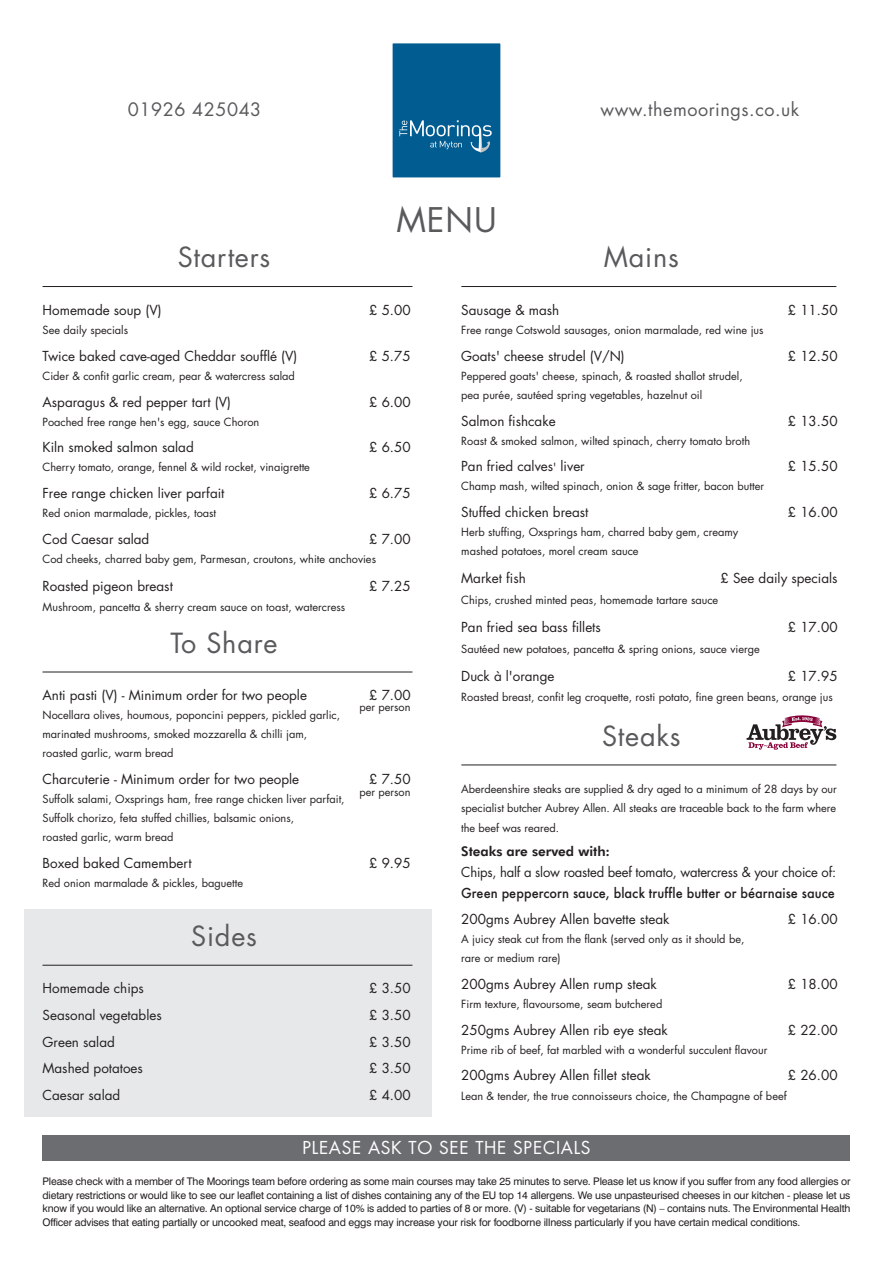
<style>
.page{position:relative;width:893px;height:1263px;background:#fff}
.page>*{position:absolute;margin:0;border:0;box-sizing:border-box;transform-origin:0 0}
.t1{font:33px "Futura";color:#5a5a5d}
.t2{font:27px "Futura";letter-spacing:.03em;color:#5a5a5d}
.t3{font:18px "Futura";letter-spacing:.03em;color:#5a5a5d}
.t4{font:17.4px "Futura";letter-spacing:.04em;color:#fff}
.t5{font:13.5px "Futura";color:#231f20}
.t6{font:500 13.5px "Futura";color:#231f20;scale:.95 1}
.t7{font:800 13.5px "Futura BT";color:#231f20}
.t8{font:10.95px/19px "Futura";color:#231f20}
.t9{font:10.5px/13.5px "Swiss 721 BT";letter-spacing:-.015em;color:#231f20;text-align:justify}
.s1{font-size:10.95px}
</style>
<div class="page">
<div style="left:24px;top:910px;width:408px;height:207px;background:#e7e8e9"></div>
<div style="left:43px;top:1136px;width:807px;height:25px;background:#6c6d70"></div>
<div style="left:392px;top:43px;width:108px;height:135px;background:#005c91"></div>
<svg style="left:399px;top:120px;width:93px;height:32px"></svg>
<hr style="left:43px;top:286px;width:369px;height:1px;background:#231f20">
<hr style="left:461px;top:286px;width:375px;height:1px;background:#231f20">
<hr style="left:43px;top:672px;width:369px;height:1px;background:#231f20">
<hr style="left:461px;top:764px;width:375px;height:1px;background:#231f20">
<hr style="left:43px;top:965px;width:369px;height:1px;background:#231f20">
<svg style="left:747px;top:715px;width:89px;height:35px"></svg>
<h3 class="t3" style="left:128px;top:97px;width:135px">01926 425043</h3>
<h3 class="t3" style="left:600px;top:97px;width:200px">www.themoorings.co.uk</h3>
<h1 class="t1" style="left:396px;top:197px;width:102px">MENU</h1>
<h2 class="t2" style="left:178px;top:239px;width:94px">Starters</h2>
<h2 class="t2" style="left:604px;top:239px;width:77px">Mains</h2>
<p class="t5" style="left:43px;top:301px;width:121px">Homemade soup (V)</p>
<p class="t5" style="left:369px;top:301px;width:43px">£ 5.00</p>
<p class="t8" style="left:43px;top:320px;width:87px">See daily specials</p>
<p class="t5" style="left:43px;top:346px;width:256px">Twice baked cave-aged Cheddar soufflé (V)</p>
<p class="t5" style="left:369px;top:346px;width:43px">£ 5.75</p>
<p class="t8" style="left:43px;top:366px;width:254px">Cider &amp; confit garlic cream, pear &amp; watercress salad</p>
<p class="t5" style="left:43px;top:392px;width:190px">Asparagus &amp; red pepper tart (V)</p>
<p class="t5" style="left:369px;top:392px;width:43px">£ 6.00</p>
<p class="t8" style="left:43px;top:412px;width:218px">Poached free range hen's egg, sauce Choron</p>
<p class="t5" style="left:43px;top:438px;width:153px">Kiln smoked salmon salad</p>
<p class="t5" style="left:369px;top:438px;width:43px">£ 6.50</p>
<p class="t8" style="left:43px;top:458px;width:269px">Cherry tomato, orange, fennel &amp; wild rocket, vinaigrette</p>
<p class="t5" style="left:43px;top:484px;width:183px">Free range chicken liver parfait</p>
<p class="t5" style="left:369px;top:484px;width:43px">£ 6.75</p>
<p class="t8" style="left:43px;top:503px;width:175px">Red onion marmalade, pickles, toast</p>
<p class="t5" style="left:43px;top:529px;width:108px">Cod Caesar salad</p>
<p class="t5" style="left:369px;top:529px;width:43px">£ 7.00</p>
<p class="t8" style="left:43px;top:549px;width:335px">Cod cheeks, charred baby gem, Parmesan, croutons, white anchovies</p>
<p class="t5" style="left:43px;top:577px;width:132px">Roasted pigeon breast</p>
<p class="t5" style="left:369px;top:577px;width:43px">£ 7.25</p>
<p class="t8" style="left:43px;top:598px;width:304px">Mushroom, pancetta &amp; sherry cream sauce on toast, watercress</p>
<h2 class="t2" style="left:170px;top:624px;width:109px">To Share</h2>
<p class="t5" style="left:43px;top:686px;width:266px">Anti pasti (V) - Minimum order for two people</p>
<p class="t5" style="left:369px;top:686px;width:43px">£ 7.00</p>
<p class="t8" style="left:43px;top:705px;width:299px">Nocellara olives, houmous, poponcini peppers, pickled garlic, marinated mushrooms, smoked mozzarella &amp; chilli jam, roasted garlic, warm bread</p>
<p class="t5" style="left:43px;top:770px;width:258px">Charcuterie - Minimum order for two people</p>
<p class="t5" style="left:369px;top:770px;width:43px">£ 7.50</p>
<p class="t8" style="left:43px;top:789px;width:304px">Suffolk salami, Oxsprings ham, free range chicken liver parfait,<br>Suffolk chorizo, feta stuffed chillies, balsamic onions,<br>roasted garlic, warm bread</p>
<p class="t5" style="left:43px;top:854px;width:151px">Boxed baked Camembert</p>
<p class="t5" style="left:369px;top:854px;width:43px">£ 9.95</p>
<p class="t8" style="left:43px;top:873px;width:202px">Red onion marmalade &amp; pickles, baguette</p>
<p class="t8" style="left:359px;top:697px;width:53px">per person</p>
<p class="t8" style="left:359px;top:782px;width:53px">per person</p>
<h2 class="t2" style="left:191px;top:917px;width:67px">Sides</h2>
<p class="t5" style="left:43px;top:979px;width:103px">Homemade chips</p>
<p class="t5" style="left:369px;top:979px;width:43px">£ 3.50</p>
<p class="t5" style="left:43px;top:1006px;width:121px">Seasonal vegetables</p>
<p class="t5" style="left:369px;top:1006px;width:43px">£ 3.50</p>
<p class="t5" style="left:43px;top:1032px;width:74px">Green salad</p>
<p class="t5" style="left:369px;top:1032px;width:43px">£ 3.50</p>
<p class="t5" style="left:43px;top:1059px;width:102px">Mashed potatoes</p>
<p class="t5" style="left:369px;top:1059px;width:43px">£ 3.50</p>
<p class="t5" style="left:43px;top:1085px;width:79px">Caesar salad</p>
<p class="t5" style="left:369px;top:1085px;width:43px">£ 4.00</p>
<p class="t5" style="left:461px;top:301px;width:100px">Sausage &amp; mash</p>
<p class="t5" style="left:788px;top:301px;width:51px">£ 11.50</p>
<p class="t8" style="left:461px;top:320px;width:304px">Free range Cotswold sausages, onion marmalade, red wine jus</p>
<p class="t5" style="left:461px;top:346px;width:165px">Goats' cheese strudel (V/N)</p>
<p class="t5" style="left:788px;top:346px;width:51px">£ 12.50</p>
<p class="t8" style="left:461px;top:366px;width:283px">Peppered goats' cheese, spinach, &amp; roasted shallot strudel, pea purée, sautéed spring vegetables, hazelnut oil</p>
<p class="t5" style="left:461px;top:411px;width:96px">Salmon fishcake</p>
<p class="t5" style="left:788px;top:411px;width:51px">£ 13.50</p>
<p class="t8" style="left:461px;top:431px;width:290px">Roast &amp; smoked salmon, wilted spinach, cherry tomato broth</p>
<p class="t5" style="left:461px;top:457px;width:125px">Pan fried calves<span class="s1">'</span> liver</p>
<p class="t5" style="left:788px;top:457px;width:51px">£ 15.50</p>
<p class="t8" style="left:461px;top:477px;width:304px">Champ mash, wilted spinach, onion &amp; sage fritter, bacon butter</p>
<p class="t5" style="left:461px;top:503px;width:129px">Stuffed chicken breast</p>
<p class="t5" style="left:788px;top:503px;width:51px">£ 16.00</p>
<p class="t8" style="left:461px;top:522px;width:279px">Herb stuffing, Oxsprings ham, charred baby gem, creamy mashed potatoes, morel cream sauce</p>
<p class="t5" style="left:461px;top:569px;width:66px">Market fish</p>
<p class="t5" style="left:721px;top:569px;width:119px">£ See daily specials</p>
<p class="t8" style="left:461px;top:590px;width:259px">Chips, crushed minted peas, homemade tartare sauce</p>
<p class="t5" style="left:461px;top:618px;width:141px">Pan fried sea bass fillets</p>
<p class="t5" style="left:788px;top:618px;width:51px">£ 17.00</p>
<p class="t8" style="left:461px;top:639px;width:300px">Sautéed new potatoes, pancetta &amp; spring onions, sauce vierge</p>
<p class="t5" style="left:461px;top:666px;width:95px">Duck à l'orange</p>
<p class="t5" style="left:788px;top:666px;width:51px">£ 17.95</p>
<p class="t8" style="left:461px;top:688px;width:373px">Roasted breast, confit leg croquette, rosti potato, fine green beans, orange jus</p>
<h2 class="t2" style="left:602px;top:717px;width:80px">Steaks</h2>
<p class="t8" style="left:461px;top:779px;width:377px;text-align:justify">Aberdeenshire steaks are supplied &amp; dry aged to a minimum of 28 days by our specialist butcher Aubrey Allen. All steaks are traceable back to the farm where the beef was reared.</p>
<p class="t7" style="left:461px;top:843px;width:150px">Steaks are served with:</p>
<p class="t5" style="left:461px;top:863px;width:376px">Chips, half a slow roasted beef tomato, watercress &amp; your choice of:</p>
<p class="t6" style="left:461px;top:883px;width:395px">Green peppercorn sauce, black truffle butter or béarnaise sauce</p>
<p class="t5" style="left:461px;top:910px;width:210px">200gms Aubrey Allen bavette steak</p>
<p class="t5" style="left:788px;top:910px;width:51px">£ 16.00</p>
<p class="t8" style="left:461px;top:929px;width:285px">A juicy steak cut from the flank (served only as it should be, rare or medium rare)</p>
<p class="t5" style="left:461px;top:975px;width:197px">200gms Aubrey Allen rump steak</p>
<p class="t5" style="left:788px;top:975px;width:51px">£ 18.00</p>
<p class="t8" style="left:461px;top:994px;width:203px">Firm texture, flavoursome, seam butchered</p>
<p class="t5" style="left:461px;top:1020px;width:208px">250gms Aubrey Allen rib eye steak</p>
<p class="t5" style="left:788px;top:1020px;width:51px">£ 22.00</p>
<p class="t8" style="left:461px;top:1040px;width:308px">Prime rib of beef, fat marbled with a wonderful succulent flavour</p>
<p class="t5" style="left:461px;top:1066px;width:191px">200gms Aubrey Allen fillet steak</p>
<p class="t5" style="left:788px;top:1066px;width:51px">£ 26.00</p>
<p class="t8" style="left:461px;top:1086px;width:327px">Lean &amp; tender, the true connoisseurs choice, the Champagne of beef</p>
<h3 class="t4" style="left:302px;top:1136px;width:290px">PLEASE ASK TO SEE THE SPECIALS</h3>
<p class="t9" style="left:43px;top:1175px;width:809px">Please check with a member of The Moorings team before ordering as some main courses may take 25 minutes to serve. Please let us know if you suffer from any food allergies or dietary restrictions or would like to see our leaflet containing a list of dishes containing any of the EU top 14 allergens. We use unpasteurised cheeses in our kitchen - please let us know if you would like an alternative. An optional service charge of 10% is added to parties of 8 or more. (V) - suitable for vegetarians (N) – contains nuts. The Environmental Health Officer advises that eating partially or uncooked meat, seafood and eggs may increase your risk for foodborne illness particularly if you have certain medical conditions.</p>
</div>
